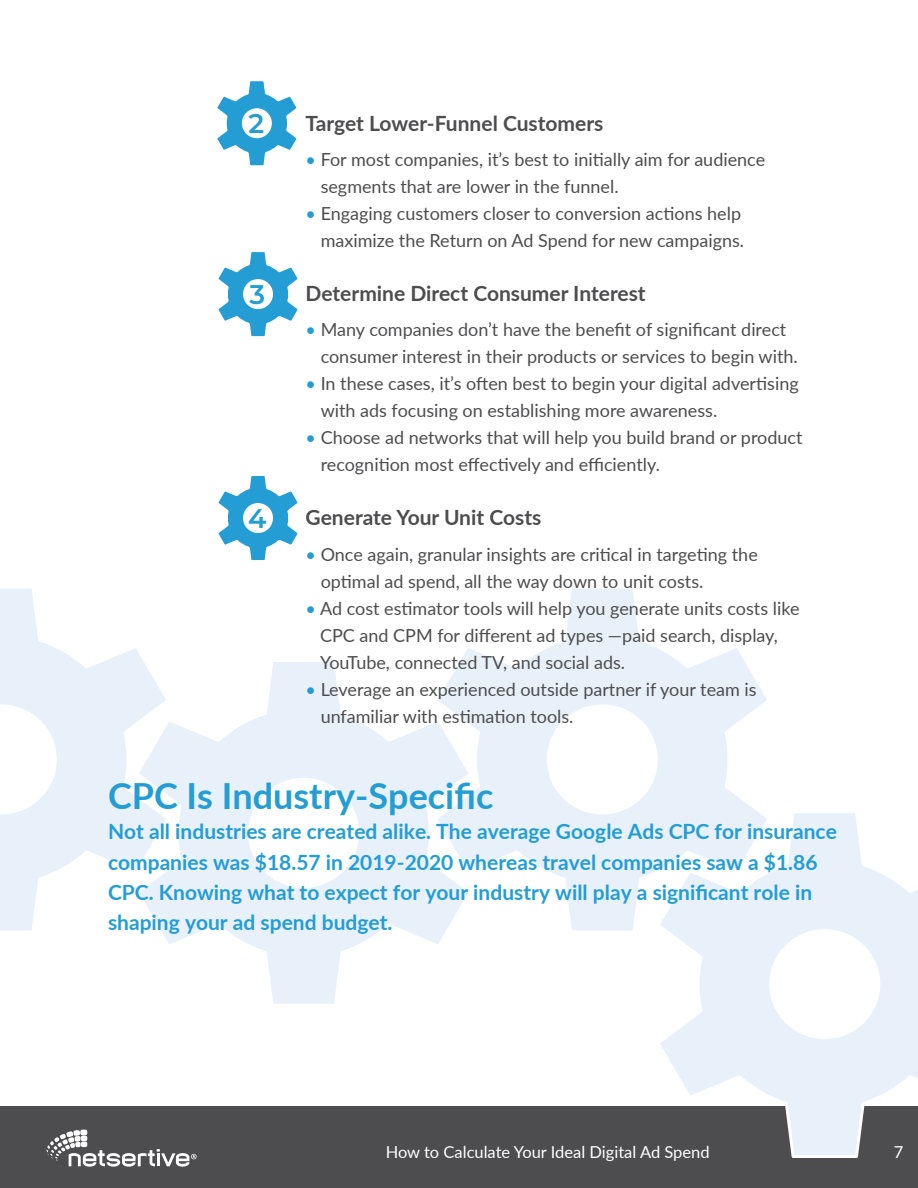
<style>
.page{position:relative;width:918px;height:1188px;background:#fff}
.page>*{position:absolute;margin:0;border:0;box-sizing:border-box;transform-origin:0 0}
.t1{font:700 36px "Lato";color:#249dd4}
.t2{font:600 27px "Montserrat";color:#239dd4}
.t3{font:700 21px/30px "Lato";color:#249dd4}
.t4{font:700 21px "Lato";color:#4d4d4f}
.t5{font:18px/27px "Lato";color:#4d4d4f}
.t6{font:16.5px "Lato";color:#fff}
.s1{color:#269bd3}
</style>
<div class="page">
<div style="left:0;top:1107px;width:918px;height:81px;background:#4d4d4f"></div>
<svg style="left:46px;top:1130px;width:151px;height:37px"></svg>
<svg style="left:654px;top:813px;width:264px;height:345px"></svg>
<svg style="left:0;top:589px;width:141px;height:341px"></svg>
<svg style="left:133px;top:658px;width:310px;height:346px"></svg>
<svg style="left:432px;top:589px;width:341px;height:346px"></svg>
<svg style="left:218px;top:252px;width:80px;height:85px"></svg>
<svg style="left:218px;top:476px;width:80px;height:84px"></svg>
<svg style="left:217px;top:81px;width:80px;height:85px"></svg>
<h2 class="t2" style="left:248px;top:104px;width:17px">2</h2>
<h2 class="t2" style="left:250px;top:275px;width:17px">3</h2>
<h2 class="t2" style="left:248px;top:499px;width:20px">4</h2>
<p class="t4" style="left:306px;top:108px;width:299px">Target Lower-Funnel Customers</p>
<p class="t5" style="left:321px;top:146px;width:446px;text-indent:-15px"><span class="s1">•</span> For most companies, it’s best to initially aim for audience segments that are lower in the funnel.</p>
<p class="t5" style="left:306px;top:200px;width:440px;text-align:right"><span class="s1">•</span> Engaging customers closer to conversion actions help maximize the Return on Ad Spend for new campaigns.</p>
<p class="t4" style="left:306px;top:278px;width:342px">Determine Direct Consumer Interest</p>
<p class="t5" style="left:321px;top:316px;width:479px;text-indent:-15px"><span class="s1">•</span> Many companies don’t have the benefit of significant direct consumer interest in their products or services to begin with.</p>
<p class="t5" style="left:321px;top:370px;width:480px;text-indent:-15px"><span class="s1">•</span> In these cases, it’s often best to begin your digital advertising with ads focusing on establishing more awareness.</p>
<p class="t5" style="left:321px;top:424px;width:483px;text-indent:-15px"><span class="s1">•</span> Choose ad networks that will help you build brand or product recognition most effectively and efficiently.</p>
<p class="t4" style="left:306px;top:502px;width:237px">Generate Your Unit Costs</p>
<p class="t5" style="left:321px;top:540px;width:439px;text-indent:-15px"><span class="s1">•</span> Once again, granular insights are critical in targeting the optimal ad spend, all the way down to unit costs.</p>
<p class="t5" style="left:320px;top:594px;width:481px;text-indent:-14px"><span class="s1">•</span> Ad cost estimator tools will help you generate units costs like<br>CPC and CPM for different ad types —paid search, display,<br>YouTube, connected TV, and social ads.</p>
<p class="t5" style="left:321px;top:675px;width:437px;text-indent:-15px"><span class="s1">•</span> Leverage an experienced outside partner if your team is unfamiliar with estimation tools.</p>
<h1 class="t1" style="left:108px;top:770px;width:387px">CPC Is Industry-Specific</h1>
<p class="t3" style="left:108px;top:816px;width:730px">Not all industries are created alike. The average Google Ads CPC for insurance companies was $18.57 in 2019-2020 whereas travel companies saw a $1.86<br>CPC. Knowing what to expect for your industry will play a significant role in shaping your ad spend budget.</p>
<p class="t6" style="left:386px;top:1141px;width:325px">How to Calculate Your Ideal Digital Ad Spend</p>
<p class="t6" style="left:894px;top:1141px;width:11px">7</p>
</div>
